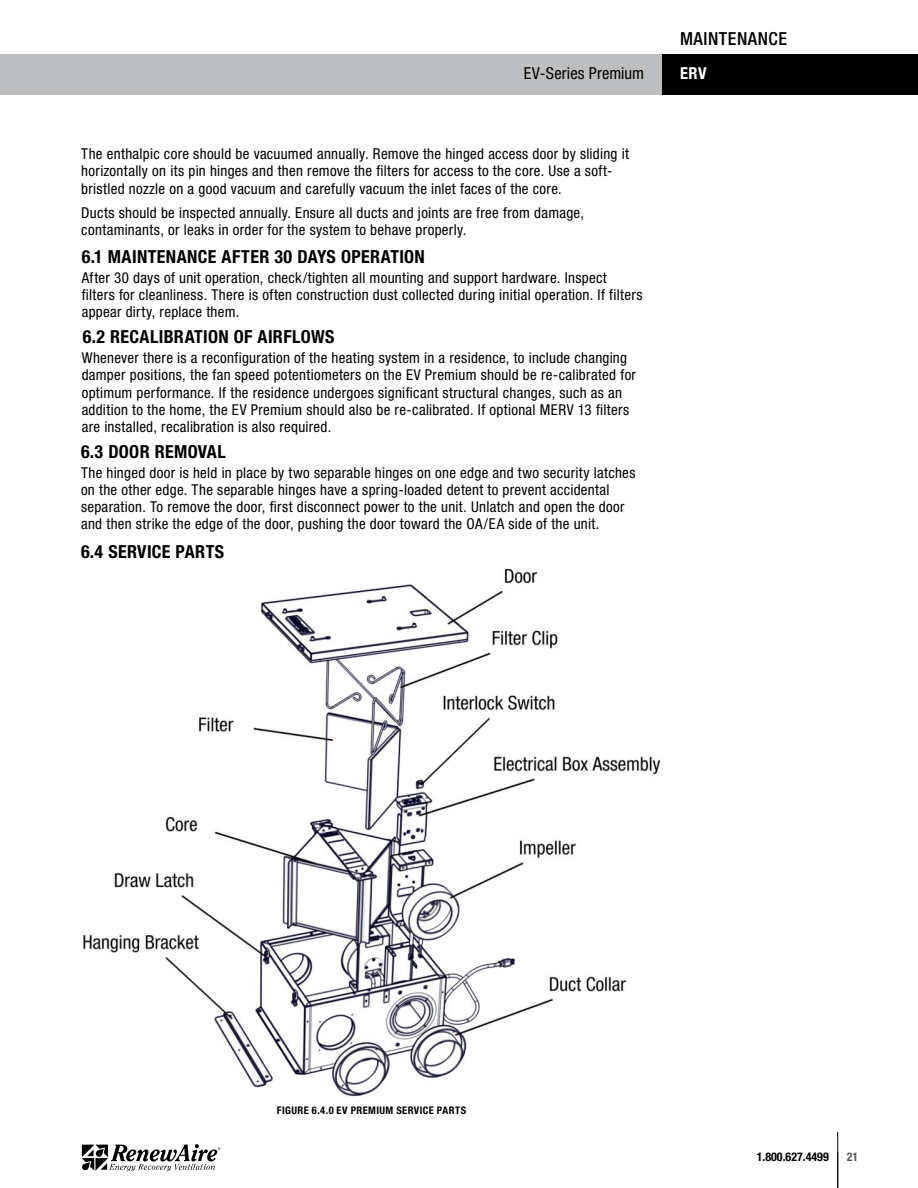
<style>
.page{position:relative;width:918px;height:1188px;background:#fff}
.page>*{position:absolute;margin:0;border:0;box-sizing:border-box;transform-origin:0 0}
.t1{font:700 condensed 18px "Helvetica Neue LT Std";letter-spacing:.02em;color:#000}
.t2{font:500 condensed 18px "Helvetica Neue LT Std";letter-spacing:.03em;color:#000}
.t3{font:condensed 16.5px "Helvetica Neue LT Std";letter-spacing:.005em;color:#000}
.t4{font:700 condensed 16.5px "Helvetica Neue LT Std";color:#fff}
.t5{font:condensed 15px/17.2px "Helvetica Neue LT Std";letter-spacing:.02em;color:#000}
.t6{font:700 condensed 12px "Helvetica Neue LT Std";color:#000}
.t7{font:700 condensed 12px "Helvetica Neue LT Std";color:#58595b}
.t8{font:700 condensed 10.5px "Helvetica Neue LT Std";letter-spacing:.04em;color:#000}
</style>
<div class="page">
<hr style="left:837px;top:1132px;width:1px;height:56px;background:#000">
<hr style="left:0;top:54px;width:1px;height:40px;background:#bcbec0">
<div style="left:1px;top:54px;width:662px;height:40px;background:#bcbec0"></div>
<div style="left:662px;top:54px;width:256px;height:40px;background:#000"></div>
<svg style="left:82px;top:1144px;width:138px;height:27px"></svg>
<img style="left:83px;top:568px;width:578px;height:529px">
<p class="t2" style="left:680px;top:28px;width:109px">MAINTENANCE</p>
<p class="t3" style="left:524px;top:64px;width:122px">EV-Series Premium</p>
<p class="t4" style="left:680px;top:63px;width:28px">ERV</p>
<p class="t5" style="left:81px;top:145px;width:549px">The enthalpic core should be vacuumed annually. Remove the hinged access door by sliding it horizontally on its pin hinges and then remove the filters for access to the core. Use a soft&shy;bristled nozzle on a good vacuum and carefully vacuum the inlet faces of the core.</p>
<p class="t5" style="left:81px;top:204px;width:504px">Ducts should be inspected annually. Ensure all ducts and joints are free from damage, contaminants, or leaks in order for the system to behave properly.</p>
<p class="t1" style="left:82px;top:246px;width:345px">6.1 MAINTENANCE AFTER 30 DAYS OPERATION</p>
<p class="t5" style="left:82px;top:269px;width:562px">After 30 days of unit operation, check/tighten all mounting and support hardware. Inspect filters for cleanliness. There is often construction dust collected during initial operation. If filters appear dirty, replace them.</p>
<p class="t5" style="left:82px;top:349px;width:556px">Whenever there is a reconfiguration of the heating system in a residence, to include changing damper positions, the fan speed potentiometers on the EV Premium should be re-calibrated for optimum performance. If the residence undergoes significant structural changes, such as an addition to the home, the EV Premium should also be re-calibrated. If optional MERV 13 filters are installed, recalibration is also required.</p>
<p class="t1" style="left:81px;top:441px;width:146px">6.3 DOOR REMOVAL</p>
<p class="t5" style="left:81px;top:464px;width:556px">The hinged door is held in place by two separable hinges on one edge and two security latches on the other edge. The separable hinges have a spring-loaded detent to prevent accidental separation. To remove the door, first disconnect power to the unit. Unlatch and open the door and then strike the edge of the door, pushing the door toward the OA/EA side of the unit.</p>
<p class="t1" style="left:81px;top:540px;width:145px">6.4 SERVICE PARTS</p>
<p class="t1" style="left:83px;top:326px;width:253px">6.2 RECALIBRATION OF AIRFLOWS</p>
<p class="t8" style="left:277px;top:1104px;width:191px">FIGURE 6.4.0 EV PREMIUM SERVICE PARTS</p>
<p class="t6" style="left:757px;top:1149px;width:73px">1.800.627.4499</p>
<p class="t7" style="left:847px;top:1149px;width:13px">21</p>
</div>
